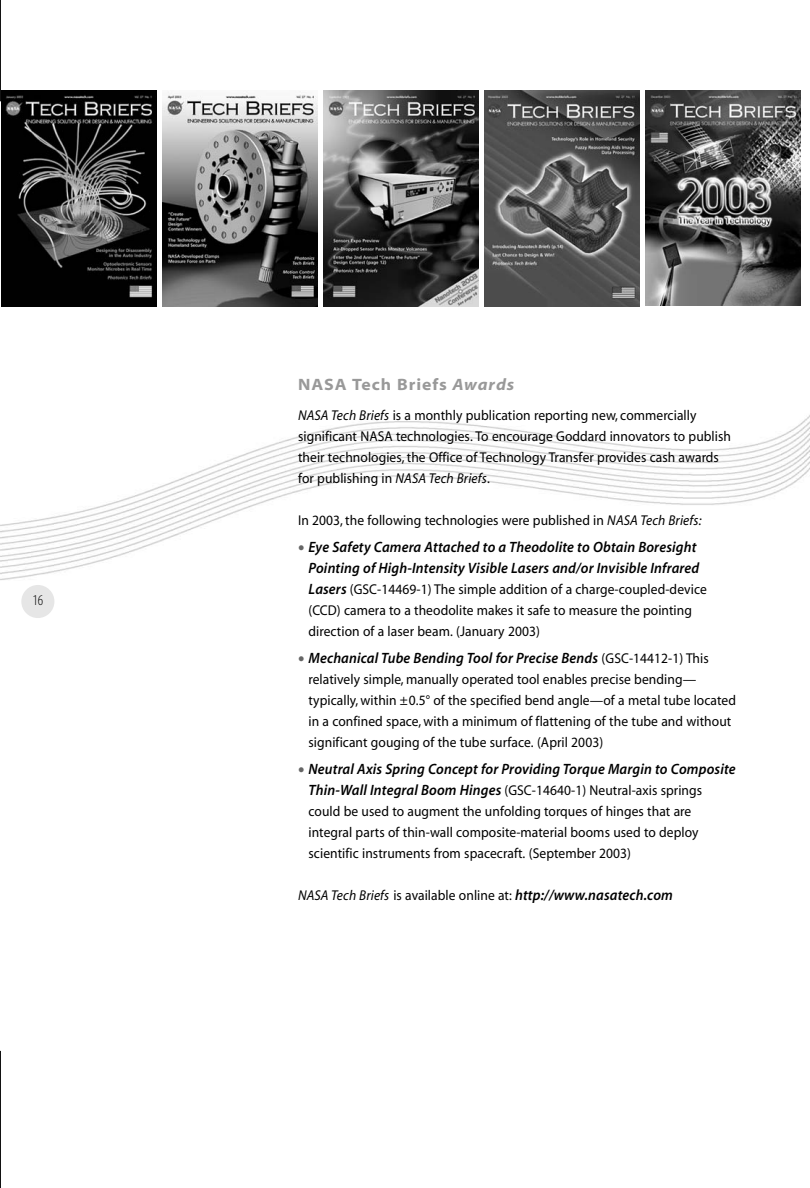
<style>
.page{position:relative;width:810px;height:1188px;background:#fff}
.page>*{position:absolute;margin:0;border:0;box-sizing:border-box;transform-origin:0 0}
.t1{font:16.5px "Myriad MM 700 700";letter-spacing:.06em;color:#999}
.t2{font:15px/21px "Myriad MM It 565 600";letter-spacing:.01em;color:#000;text-align:right;scale:.95 1}
.t3{font:15px "Myriad MM 215 300";color:#000}
.t4{font:14.25px/21px "Myriad MM 400 600";letter-spacing:.005em;color:#000;scale:.95 1}
.s1{font-family:"Myriad MM It 700 700"}
.s2{font-family:"Myriad MM It 400 600"}
.s3{font-family:"Myriad MM 400 600";font-size:24px;color:#666}
.s4{font-family:"Myriad MM It 565 600";font-size:15px}
.s5{font-family:"Myriad MM 400 600";font-size:14.25px}
.s6{font-family:"Myriad MM It 400 600";font-size:14.25px}
.s7{font-family:"Myriad";font-size:14.25px}
</style>
<div class="page">
<img style="left:0;top:90px;width:810px;height:961px">
<div style="left:21px;top:585px;width:33px;height:33px;background:#e6e6e6;border-radius:50%"></div>
<hr style="left:0;top:0;width:1px;height:101px;background:#000">
<hr style="left:0;top:1051px;width:1px;height:137px;background:#000">
<img style="left:1px;top:90px;width:155px;height:216px">
<img style="left:162px;top:90px;width:155px;height:216px">
<img style="left:323px;top:90px;width:155px;height:216px">
<img style="left:484px;top:90px;width:155px;height:216px">
<img style="left:645px;top:90px;width:155px;height:216px">
<p class="t3" style="left:33px;top:595px;width:12px">16</p>
<p class="t1" style="left:298px;top:378px;width:218px">NASA Tech Briefs <span class="s1">Awards</span></p>
<p class="t4" style="left:298px;top:406px;width:457px"><span class="s2">NASA Tech Briefs</span> is a monthly publication reporting new, commercially significant NASA technologies. To encourage Goddard innovators to publish their technologies, the Office of Technology Transfer provides cash awards for publishing in <span class="s2">NASA Tech Briefs</span>.</p>
<p class="t4" style="left:298px;top:511px;width:426px">In 2003, the following technologies were published in <span class="s2">NASA Tech Briefs:</span></p>
<p class="t2" style="left:298px;top:537px;width:424px"><span class="s3">•</span> Eye Safety Camera Attached to a Theodolite to Obtain Boresight<br>Pointing of High-Intensity Visible Lasers and/or Invisible Infrared</p>
<p class="t4" style="left:308px;top:580px;width:421px"><span class="s4">Lasers</span> (GSC-14469-1) The simple addition of a charge-coupled-device (CCD) camera to a theodolite makes it safe to measure the pointing direction of a laser beam. (January 2003)</p>
<p class="t2" style="left:298px;top:648px;width:434px"><span class="s3">•</span> Mechanical Tube Bending Tool for Precise Bends <span class="s5">(GSC-14412-1) This</span></p>
<p class="t4" style="left:308px;top:670px;width:451px">relatively simple, manually operated tool enables precise bending— typically, within ±0.5° of the specified bend angle—of a metal tube located in a confined space, with a minimum of flattening of the tube and without significant gouging of the tube surface. (April 2003)</p>
<p class="t2" style="left:298px;top:759px;width:462px"><span class="s3">•</span> Neutral Axis Spring Concept for Providing Torque Margin to Composite</p>
<p class="t4" style="left:308px;top:781px;width:416px"><span class="s4">Thin-Wall Integral Boom Hinges</span> (GSC-14640-1) Neutral-axis springs could be used to augment the unfolding torques of hinges that are integral parts of thin-wall composite-material booms used to deploy scientific instruments from spacecraft. (September 2003)</p>
<p class="t2" style="left:298px;top:885px;width:396px"><span class="s6">NASA Tech Briefs</span> <span class="s7">is</span> <span class="s5">available online at:</span> http://www.nasatech.com</p>
</div>
